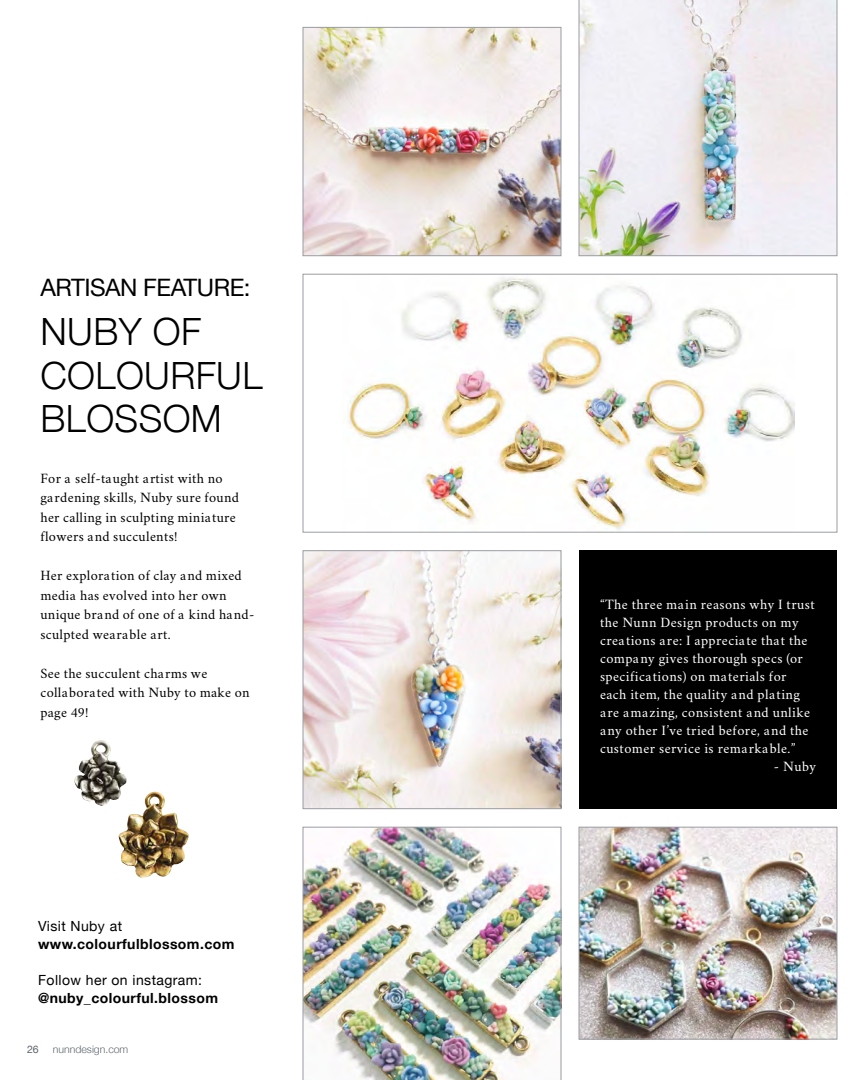
<style>
.page{position:relative;width:864px;height:1080px;background:#fff}
.page>*{position:absolute;margin:0;border:0;box-sizing:border-box;transform-origin:0 0}
.t1{font:300 37.5px/43.3px "Helvetica Neue";letter-spacing:.01em;color:#000}
.t2{font:24px "Helvetica Neue";letter-spacing:-.02em;color:#000}
.t3{font:13.95px/19.5px "Crimson";letter-spacing:.02em;color:#000}
.t4{font:13.95px/18px "Crimson";letter-spacing:.03em;color:#fff}
.t5{font:700 13.95px "Helvetica Neue";letter-spacing:.03em;color:#000}
.t6{font:13.95px "Helvetica Neue";letter-spacing:.03em;color:#000}
.t7{font:300 10.5px "Helvetica Neue";color:#5f656d}
.t8{font:10.5px "Helvetica Neue";color:#5f656d}
</style>
<div class="page">
<img style="left:347px;top:277px;width:448px;height:253px">
<img style="left:303px;top:827px;width:258px;height:253px">
<img style="left:305px;top:29px;width:254px;height:225px">
<div style="left:303px;top:27px;width:258px;height:229px;border:1px solid #9b9da2"></div>
<img style="left:305px;top:552px;width:254px;height:255px">
<div style="left:303px;top:550px;width:258px;height:259px;border:1px solid #9b9da2"></div>
<img style="left:579px;top:0;width:245px;height:256px">
<div style="left:579px;top:551px;width:258px;height:258px;background:#000"></div>
<img style="left:581px;top:829px;width:254px;height:209px">
<div style="left:579px;top:827px;width:258px;height:213px;border:1px solid #9b9da2"></div>
<img style="left:74px;top:740px;width:53px;height:66px">
<img style="left:118px;top:792px;width:71px;height:86px">
<img style="left:824px;top:0;width:14px;height:472px">
<h2 class="t2" style="left:40px;top:270px;width:212px">ARTISAN FEATURE:</h2>
<h1 class="t1" style="left:40px;top:308px;width:224px">NUBY OF<br>COLOURFUL<br>BLOSSOM</h1>
<p class="t3" style="left:40px;top:468px;width:200px">For a self-taught artist with no gardening skills, Nuby sure found her calling in sculpting miniature flowers and succulents!</p>
<p class="t3" style="left:40px;top:565px;width:215px">Her exploration of clay and mixed media has evolved into her own unique brand of one of a kind hand&shy;sculpted wearable art.</p>
<p class="t3" style="left:40px;top:663px;width:211px">See the succulent charms we collaborated with Nuby to make on page 49!</p>
<p class="t6" style="left:38px;top:916px;width:85px">Visit Nuby at</p>
<p class="t5" style="left:38px;top:933px;width:198px">www.colourfulblossom.com</p>
<p class="t6" style="left:38px;top:970px;width:166px">Follow her on instagram:</p>
<p class="t5" style="left:38px;top:987px;width:181px">@nuby_colourful.blossom</p>
<p class="t8" style="left:27px;top:1042px;width:13px">26</p>
<p class="t7" style="left:53px;top:1041px;width:77px">nunndesign.com</p>
<p class="t4" style="left:600px;top:594px;width:216px">“The three main reasons why I trust the Nunn Design products on my creations are: I appreciate that the company gives thorough specs (or specifications) on materials for each item, the quality and plating are amazing, consistent and unlike any other I’ve tried before, and the customer service is remarkable.”</p>
<p class="t4" style="left:774px;top:756px;width:44px">- Nuby</p>
</div>
